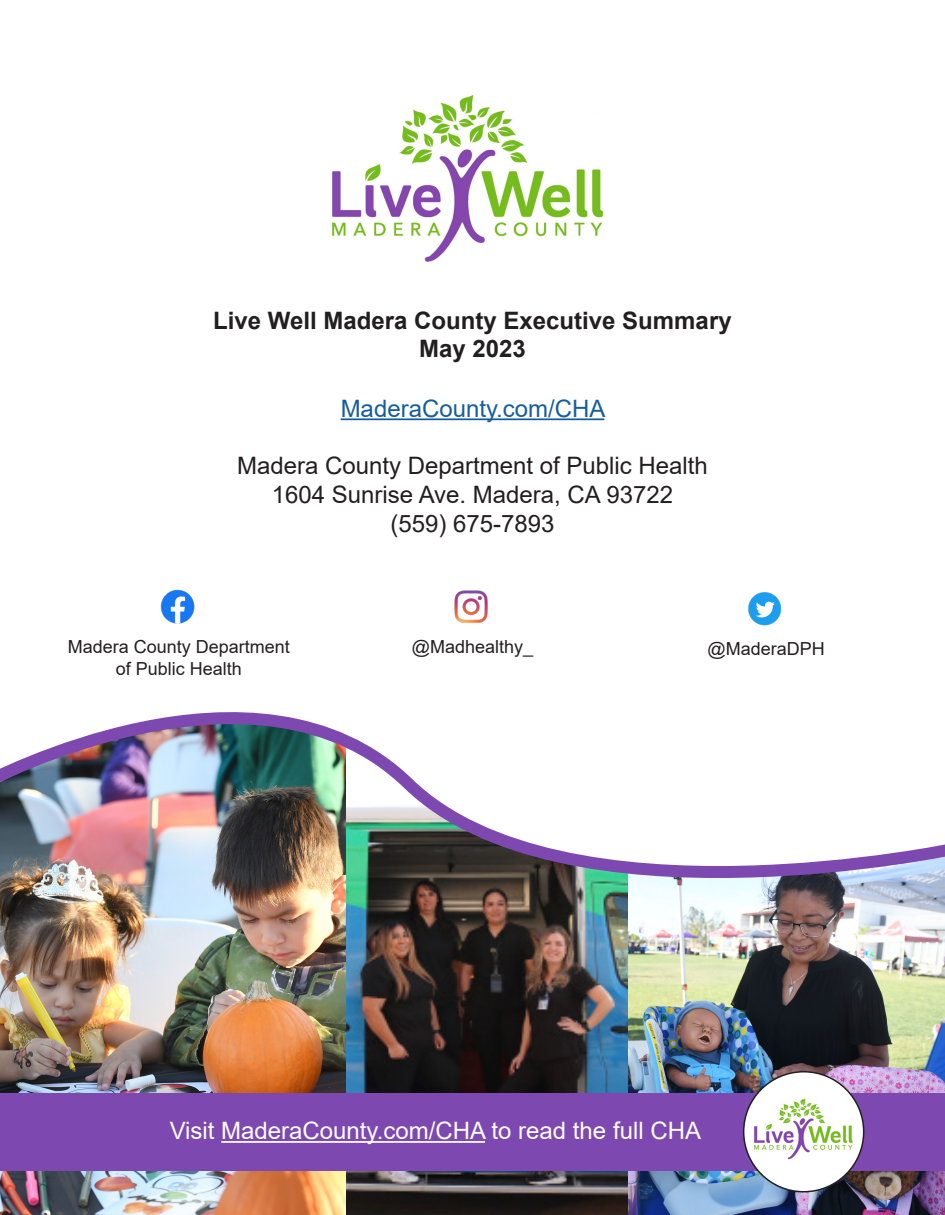
<style>
.page{position:relative;width:945px;height:1215px;background:#fff}
.page>*{position:absolute;margin:0;border:0;box-sizing:border-box;transform-origin:0 0}
.t1{font:24px "Arial";color:#231f20}
.t2{font:700 24px "Arial";color:#231f20}
.t3{font:24px "Arial";color:#fff}
.t4{font:24px "Arial";color:#175d9e}
.t5{font:18px/21.6px "Arial";color:#231f20;text-align:center}
</style>
<div class="page">
<img style="left:0;top:712px;width:945px;height:503px">
<div style="left:0;top:1093px;width:945px;height:78px;background:#7d48af"></div>
<div style="left:744px;top:1072px;width:120px;height:120px;background:#fff;border-radius:50%"></div>
<img style="left:749px;top:1098px;width:107px;height:62px">
<div style="left:743px;top:1071px;width:121px;height:121px;border:2px solid #231f20;border-radius:50%"></div>
<hr style="left:341px;top:418px;width:263px;height:2px;background:#175d9e">
<img style="left:160px;top:589px;width:35px;height:35px">
<img style="left:454px;top:590px;width:34px;height:33px">
<img style="left:748px;top:592px;width:34px;height:34px">
<hr style="left:221px;top:1141px;width:264px;height:2px;background:#fff">
<img style="left:332px;top:95px;width:272px;height:167px">
<p class="t2" style="left:213px;top:303px;width:520px">Live Well Madera County Executive Summary</p>
<p class="t2" style="left:419px;top:332px;width:108px">May 2023</p>
<p class="t4" style="left:341px;top:392px;width:266px">MaderaCounty.com/CHA</p>
<p class="t1" style="left:237px;top:449px;width:472px">Madera County Department of Public Health</p>
<p class="t1" style="left:272px;top:478px;width:403px">1604 Sunrise Ave. Madera, CA 93722</p>
<p class="t1" style="left:390px;top:507px;width:166px">(559) 675-7893</p>
<p class="t5" style="left:68px;top:636px;width:224px">Madera County Department of Public Health</p>
<p class="t5" style="left:412px;top:636px;width:123px">@Madhealthy_</p>
<p class="t5" style="left:708px;top:638px;width:119px">@MaderaDPH</p>
<p class="t3" style="left:170px;top:1114px;width:533px">Visit MaderaCounty.com/CHA to read the full CHA</p>
</div>
